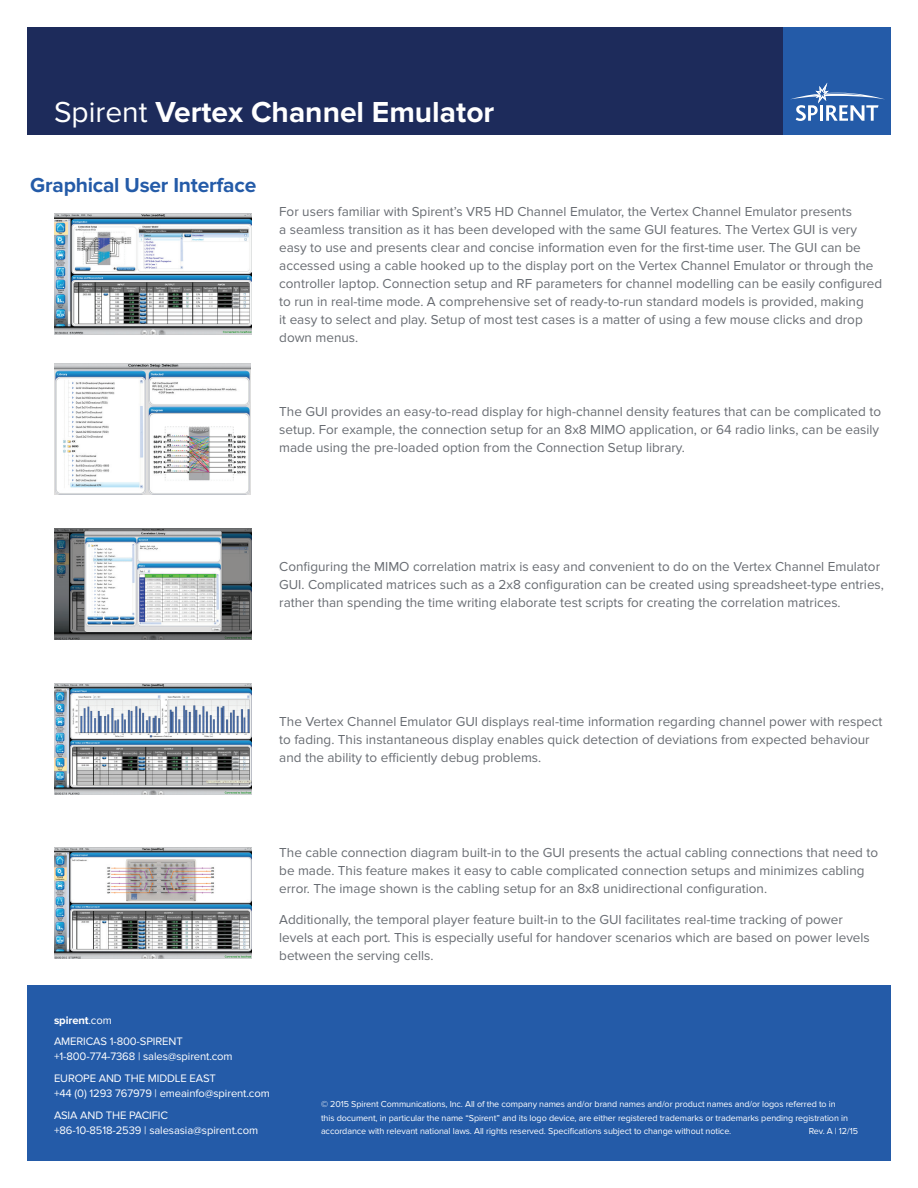
<style>
.page{position:relative;width:918px;height:1188px;background:#fff}
.page>*{position:absolute;margin:0;border:0;box-sizing:border-box;transform-origin:0 0}
.t1{font:700 30px "Proxima Nova";color:#fff}
.t2{font:700 21px "Proxima Nova";letter-spacing:-.01em;color:#245ba8}
.t3{font:13.5px/18px "Proxima Nova";color:#686c72}
.t4{font:11.25px/21.8px "Proxima Nova";letter-spacing:-.01em;color:#fff}
.t5{font:9px/13.5px "Proxima Nova";letter-spacing:-.01em;color:#fff}
.s1{font-weight:400}
.s2{font-weight:700}
</style>
<div class="page">
<div style="left:27px;top:986px;width:864px;height:175px;background:#245ba8"></div>
<div style="left:27px;top:27px;width:864px;height:108px;background:#1d2b5b"></div>
<div style="left:783px;top:27px;width:108px;height:108px;background:#245ba8"></div>
<svg style="left:790px;top:83px;width:95px;height:38px"></svg>
<img style="left:54px;top:528px;width:198px;height:111px">
<img style="left:54px;top:847px;width:198px;height:111px">
<img style="left:54px;top:214px;width:198px;height:120px">
<img style="left:55px;top:363px;width:196px;height:131px">
<img style="left:54px;top:684px;width:198px;height:111px">
<h1 class="t1" style="left:54px;top:94px;width:442px"><span class="s1">Spirent</span> Vertex Channel Emulator</h1>
<h2 class="t2" style="left:30px;top:173px;width:228px">Graphical User Interface</h2>
<p class="t3" style="left:279px;top:202px;width:605px">For users familiar with Spirent’s VR5 HD Channel Emulator, the Vertex Channel Emulator presents<br>a seamless transition as it has been developed with the same GUI features. The Vertex GUI is very easy to use and presents clear and concise information even for the first-time user. The GUI can be accessed using a cable hooked up to the display port on the Vertex Channel Emulator or through the controller laptop. Connection setup and RF parameters for channel modelling can be easily configured to run in real-time mode. A comprehensive set of ready-to-run standard models is provided, making<br>it easy to select and play. Setup of most test cases is a matter of using a few mouse clicks and drop down menus.</p>
<p class="t3" style="left:279px;top:403px;width:603px">The GUI provides an easy-to-read display for high-channel density features that can be complicated to setup. For example, the connection setup for an 8x8 MIMO application, or 64 radio links, can be easily made using the pre-loaded option from the Connection Setup library.</p>
<p class="t3" style="left:279px;top:558px;width:606px">Configuring the MIMO correlation matrix is easy and convenient to do on the Vertex Channel Emulator<br>GUI. Complicated matrices such as a 2x8 configuration can be created using spreadsheet-type entries, rather than spending the time writing elaborate test scripts for creating the correlation matrices.</p>
<p class="t3" style="left:279px;top:713px;width:605px">The Vertex Channel Emulator GUI displays real-time information regarding channel power with respect to fading. This instantaneous display enables quick detection of deviations from expected behaviour and the ability to efficiently debug problems.</p>
<p class="t3" style="left:279px;top:844px;width:600px">The cable connection diagram built-in to the GUI presents the actual cabling connections that need to be made. This feature makes it easy to cable complicated connection setups and minimizes cabling error. The image shown is the cabling setup for an 8x8 unidirectional configuration.</p>
<p class="t3" style="left:279px;top:911px;width:592px">Additionally, the temporal player feature built-in to the GUI facilitates real-time tracking of power levels at each port. This is especially useful for handover scenarios which are based on power levels between the serving cells.</p>
<p class="t4" style="left:54px;top:1009px;width:130px"><span class="s2">spirent</span>.com<br>AMERICAS 1-800-SPIRENT</p>
<p class="t4" style="left:54px;top:1046px;width:180px">+1-800-774-7368 | sales@spirent.com<br>EUROPE AND THE MIDDLE EAST</p>
<p class="t4" style="left:54px;top:1083px;width:217px">+44 (0) 1293 767979 | emeainfo@spirent.com<br>ASIA AND THE PACIFIC</p>
<p class="t4" style="left:54px;top:1120px;width:206px">+86-10-8518-2539 | salesasia@spirent.com</p>
<p class="t5" style="left:321px;top:1097px;width:529px">© 2015 Spirent Communications, Inc. All of the company names and/or brand names and/or product names and/or logos referred to in this document, in particular the name “Spirent” and its logo device, are either registered trademarks or trademarks pending registration in accordance with relevant national laws. All rights reserved. Specifications subject to change without notice.</p>
<p class="t5" style="left:809px;top:1124px;width:51px">Rev. A | 12/15</p>
</div>
